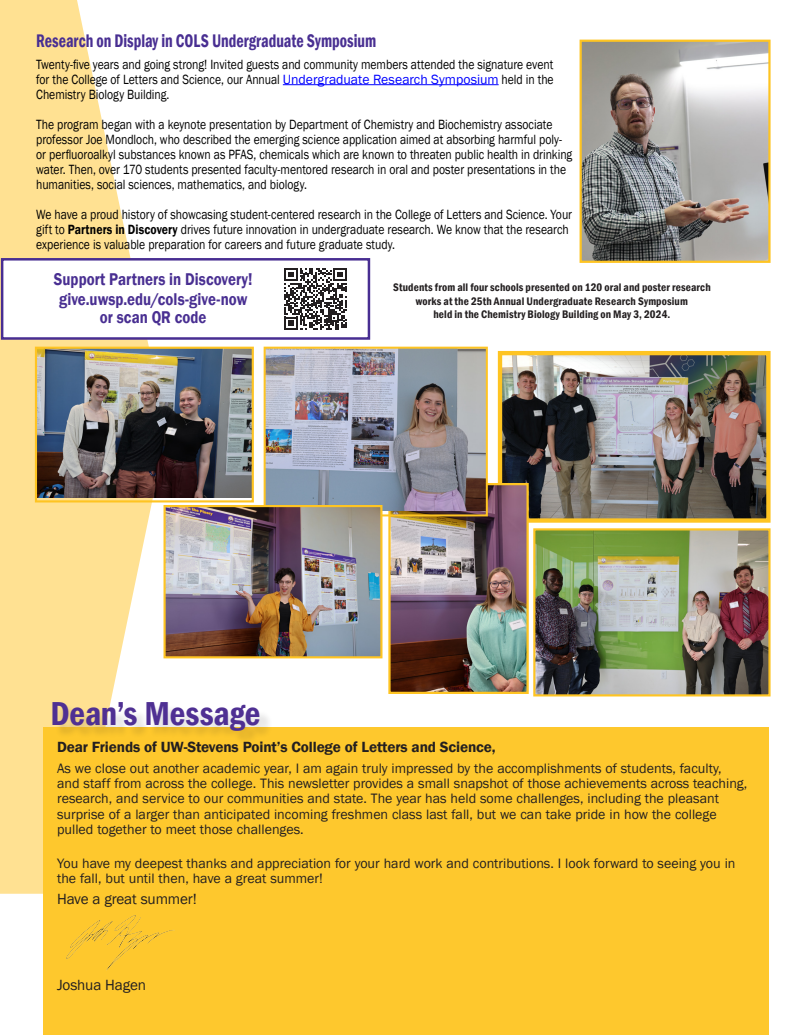
<style>
.page{position:relative;width:810px;height:1035px;background:#fff}
.page>*{position:absolute;margin:0;border:0;box-sizing:border-box;transform-origin:0 0}
.Body{font:600 condensed 34.12px "Franklin Gothic";letter-spacing:-.005em;color:#4f3093}
.Basic_-_No_Indent{font:600 condensed 18.75px "Franklin Gothic";color:#492f92;scale:.85 1}
.Basic_-_No_Indent-2{font:600 17.5px "Franklin Gothic";color:#492f92;scale:.85 1}
.Body-2{font:600 15.25px "Franklin Gothic";letter-spacing:-.01em;color:#231f20}
.Body-3{font:15.25px "Franklin Gothic";letter-spacing:-.01em;color:#231f20}
.Body-4{font:14px/15.2px "Franklin Gothic";color:#231f20}
.Basic_-_No_Indent-3{font:13.75px/15px "Franklin Gothic";color:#000;scale:.85 1}
.Basic_-_No_Indent-4{font:600 condensed 11.25px "Franklin Gothic";letter-spacing:.01em;color:#231f20}
.s1{color:#00f}
.s2{font-weight:600}
</style>
<div class="page">
<img style="left:503px;top:356px;width:263px;height:162px">
<div style="left:498px;top:351px;width:273px;height:172px;border:4px solid #fec422"></div>
<svg style="left:0;top:0;width:167px;height:894px;fill:#ffe192"></svg>
<hr style="left:283px;top:84px;width:216px;height:1px;background:#00f">
<img style="left:38px;top:350px;width:213px;height:148px">
<div style="left:35px;top:347px;width:219px;height:155px;border:2px solid #fec422"></div>
<img style="left:391px;top:486px;width:135px;height:205px">
<div style="left:388px;top:483px;width:141px;height:211px;border:2px solid #fec422"></div>
<div style="left:2px;top:259px;width:367px;height:79px;background:#fff"></div>
<div style="left:1px;top:258px;width:369px;height:82px;border:2px solid #482e92"></div>
<svg style="left:285px;top:268px;width:62px;height:62px"></svg>
<div style="left:44px;top:728px;width:725px;height:307px;background:#fec82d"></div>
<img style="left:583px;top:43px;width:185px;height:217px">
<div style="left:580px;top:40px;width:191px;height:223px;border:2px solid #fec422"></div>
<img style="left:267px;top:350px;width:218px;height:161px">
<div style="left:264px;top:347px;width:224px;height:169px;border:2px solid #fec422"></div>
<div style="left:55px;top:704px;width:218px;height:41px;background:#231f20;opacity:.15"></div>
<img style="left:536px;top:531px;width:232px;height:162px">
<div style="left:533px;top:528px;width:238px;height:168px;border:2px solid #fec422"></div>
<img style="left:167px;top:508px;width:212px;height:147px">
<div style="left:164px;top:505px;width:218px;height:153px;border:2px solid #fec422"></div>
<img style="left:66px;top:915px;width:109px;height:56px">
<p class="Basic_-_No_Indent" style="left:36px;top:29px;width:402px">Research on Display in COLS Undergraduate Symposium</p>
<p class="Basic_-_No_Indent-3" style="left:36px;top:57px;width:610px;text-align:justify">Twenty-five years and going strong! Invited guests and community members attended the signature event for the College of Letters and Science, our Annual <span class="s1">Undergraduate Research Symposium</span> held in the Chemistry Biology Building.</p>
<p class="Basic_-_No_Indent-3" style="left:36px;top:117px;width:620px">The program began with a keynote presentation by Department of Chemistry and Biochemistry associate professor Joe Mondloch, who described the emerging science application aimed at absorbing harmful poly-</p>
<p class="Basic_-_No_Indent-3" style="left:36px;top:147px;width:632px">or perfluoroalkyl substances known as PFAS, chemicals which are known to threaten public health in drinking water. Then, over 170 students presented faculty-mentored research in oral and poster presentations in the humanities, social sciences, mathematics, and biology.</p>
<p class="Basic_-_No_Indent-3" style="left:36px;top:207px;width:632px">We have a proud history of showcasing student-centered research in the College of Letters and Science. Your gift to <span class="s2">Partners in Discovery</span> drives future innovation in undergraduate research. We know that the research experience is valuable preparation for careers and future graduate study.</p>
<p class="Basic_-_No_Indent-4" style="left:393px;top:280px;width:319px">Students from all four schools presented on 120 oral and poster research</p>
<p class="Basic_-_No_Indent-4" style="left:416px;top:293px;width:273px">works at the 25th Annual Undergraduate Research Symposium</p>
<p class="Basic_-_No_Indent-4" style="left:433px;top:307px;width:239px">held in the Chemistry Biology Building on May 3, 2024.</p>
<p class="Basic_-_No_Indent-2" style="left:54px;top:268px;width:235px">Support Partners in Discovery!</p>
<p class="Basic_-_No_Indent-2" style="left:59px;top:289px;width:223px">give.uwsp.edu/cols-give-now</p>
<p class="Basic_-_No_Indent-2" style="left:100px;top:306px;width:127px">or scan QR code</p>
<p class="Body" style="left:51px;top:691px;width:212px">Dean’s Message</p>
<p class="Body-2" style="left:57px;top:737px;width:440px">Dear Friends of UW-Stevens Point’s College of Letters and Science,</p>
<p class="Body-4" style="left:57px;top:761px;width:692px">As we close out another academic year, I am again truly impressed by the accomplishments of students, faculty, and staff from across the college. This newsletter provides a small snapshot of those achievements across teaching, research, and service to our communities and state. The year has held some challenges, including the pleasant surprise of a larger than anticipated incoming freshmen class last fall, but we can take pride in how the college pulled together to meet those challenges.</p>
<p class="Body-4" style="left:57px;top:856px;width:680px">You have my deepest thanks and appreciation for your hard work and contributions. I look forward to seeing you in the fall, but until then, have a great summer!</p>
<p class="Body-3" style="left:57px;top:890px;width:141px">Have a great summer!</p>
<p class="Body-3" style="left:57px;top:975px;width:90px">Joshua Hagen</p>
</div>
